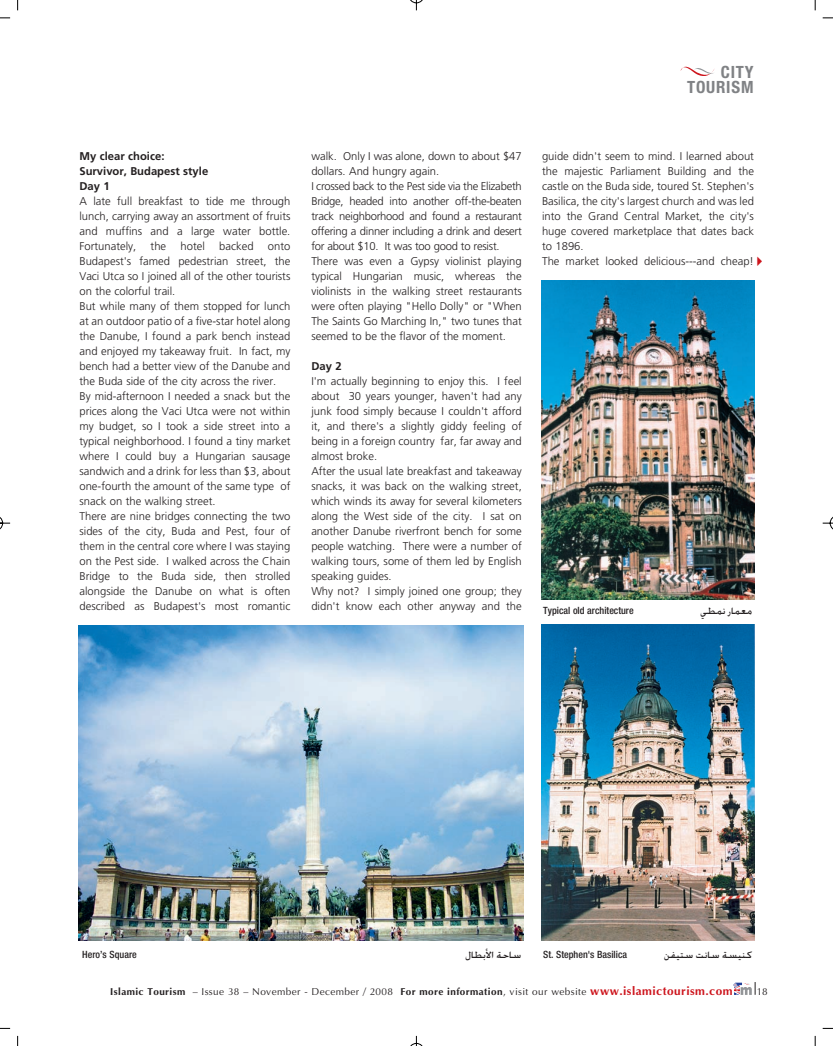
<style>
.page{position:relative;width:833px;height:1046px;background:#fff}
.page>*{position:absolute;margin:0;border:0;box-sizing:border-box;transform-origin:0 0}
.t1{font:700 condensed 16.88px/15px "Helvetica Neue";letter-spacing:.05em;color:#808285;text-align:right}
.t2{font:300 11.25px/15px "Frutiger";color:#231f20}
.t3{font:700 11.25px/15px "Frutiger";color:#231f20}
.t4{font:500 11.25px "A Xt Advertising";color:#231f20}
.t5{font:10px "Optima";letter-spacing:.04em;color:#231f20}
.t6{font:500 condensed 10px "Helvetica Neue";color:#231f20}
.s1{font-weight:700}
.s2{font-weight:700;font-size:11.88px;color:#cd151d}
</style>
<div class="page">
<img style="left:0;top:0;width:833px;height:1045px">
<svg style="left:757px;top:256px;width:5px;height:10px"></svg>
<h1 class="t1" style="left:687px;top:66px;width:68px">CITY<br>TOURISM</h1>
<p class="t3" style="left:79px;top:150px;width:130px">My clear choice:<br>Survivor, Budapest style<br>Day 1</p>
<p class="t2" style="left:79px;top:195px;width:212px;text-align:justify">A late full breakfast to tide me through lunch, carrying away an assortment of fruits and muffins and a large water bottle.<br>Fortunately,</p>
<p class="t2" style="left:151px;top:240px;width:17px">the</p>
<p class="t2" style="left:181px;top:240px;width:26px">hotel</p>
<p class="t2" style="left:219px;top:240px;width:36px">backed</p>
<p class="t2" style="left:79px;top:240px;width:212px;text-indent:188px">onto Budapest's famed pedestrian street, the Vaci Utca so I joined all of the other tourists on the colorful trail.<br>But while many of them stopped for lunch at an outdoor patio of a five-star hotel along the Danube, I found a park bench instead and enjoyed my takeaway fruit. In fact, my bench had a better view of the Danube and the Buda side of the city across the river.<br>By mid-afternoon I needed a snack but the prices along the Vaci Utca were not within my budget, so I took a side street into a typical neighborhood. I found a tiny market where I could buy a Hungarian sausage sandwich and a drink for less than $3, about one-fourth the amount of the same type of snack on the walking street.<br>There are nine bridges connecting the two sides of the city, Buda and Pest, four of them in the central core where I was staying on the Pest side. I walked across the Chain Bridge to the Buda side, then strolled alongside the Danube on what is often described as Budapest's most romantic</p>
<p class="t2" style="left:311px;top:150px;width:212px">walk. Only I was alone, down to about $47 dollars. And hungry again.<br>I crossed back to the Pest side via the Elizabeth Bridge, headed into another off-the-beaten track neighborhood and found a restaurant offering a dinner including a drink and desert for about $10. It was too good to resist.<br>There was even a Gypsy violinist playing typical Hungarian music, whereas the violinists in the walking street restaurants were often playing "Hello Dolly" or "When The Saints Go Marching In," two tunes that seemed to be the flavor of the moment.</p>
<p class="t3" style="left:311px;top:359px;width:32px">Day 2</p>
<p class="t2" style="left:311px;top:374px;width:212px">I'm actually beginning to enjoy this. I feel about 30 years younger, haven't had any junk food simply because I couldn't afford it, and there's a slightly giddy feeling of being in a foreign country far, far away and almost broke.<br>After the usual late breakfast and takeaway snacks, it was back on the walking street, which winds its away for several kilometers along the West side of the city. I sat on another Danube riverfront bench for some people watching. There were a number of walking tours, some of them led by English speaking guides.<br>Why not? I simply joined one group; they didn't know each other anyway and the</p>
<p class="t2" style="left:542px;top:150px;width:213px">guide didn't seem to mind. I learned about the majestic Parliament Building and the castle on the Buda side, toured St. Stephen's Basilica, the city's largest church and was led into the Grand Central Market, the city's huge covered marketplace that dates back to 1896.<br>The market looked delicious---and cheap!</p>
<p class="t6" style="left:543px;top:606px;width:92px">Typical old architecture</p>
<p class="t4" style="left:700px;top:603px;width:53px">»£ªf QÉª©e</p>
<p class="t6" style="left:82px;top:950px;width:56px">Hero’s Square</p>
<p class="t4" style="left:465px;top:947px;width:57px">∫É£HC’G áMÉ°S</p>
<p class="t6" style="left:543px;top:950px;width:85px">St. Stephen's Basilica</p>
<p class="t4" style="left:664px;top:947px;width:89px">øØ«à°S âfÉ°S á°ù«æc</p>
<p class="t5" style="left:110px;top:987px;width:624px"><span class="s1">Islamic Tourism</span> – Issue 38 – November - December / 2008 <span class="s1">For more information</span>, visit our website <span class="s2">www.islamictourism.com</span></p>
<p class="t5" style="left:756px;top:986px;width:13px">18</p>
</div>
